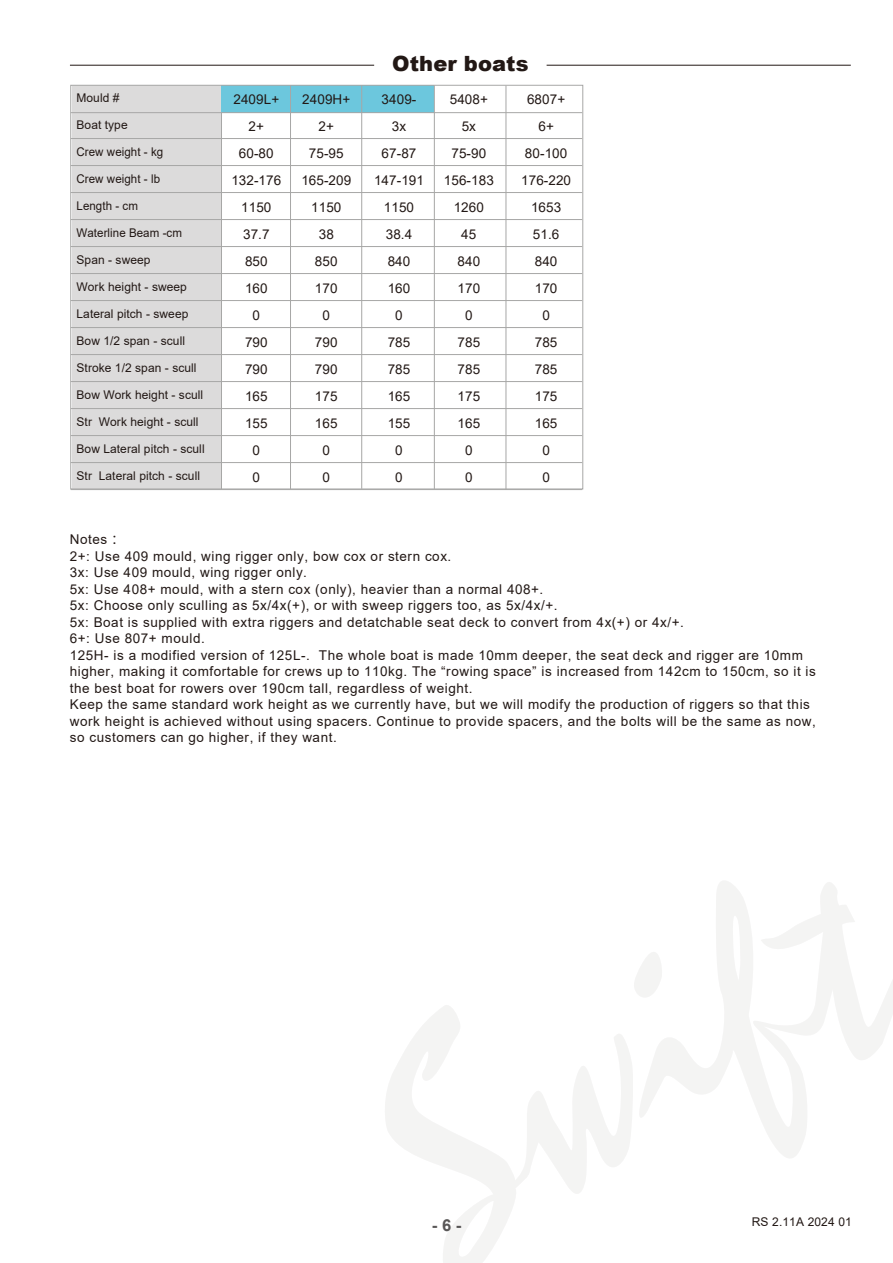
<style>
.page{position:relative;width:893px;height:1263px;background:#fff}
.page>*{position:absolute;margin:0;border:0;box-sizing:border-box;transform-origin:0 0}
.t1{font:900 21px "Arial";letter-spacing:.005em;color:#221815}
.t2{font:700 16.5px "Arial";color:#595757}
.t3{font:13.5px/16.5px "Arial";letter-spacing:.04em;color:#221815}
.t4{font:13.5px/27px "Arial";letter-spacing:.005em;color:#221815;text-align:center}
.t5{font:12px "Arial";letter-spacing:.005em;color:#221815}
.t6{font:12px "Arial";letter-spacing:.005em;color:#221815;scale:.96 1}
.s1{font-family:"Koz Go Pr 6 N"}
</style>
<div class="page">
<div style="left:72px;top:85px;width:149px;height:404px;background:#dcdbdb"></div>
<hr style="left:221px;top:85px;width:1px;height:404px;background:#a7a7a6">
<div style="left:221px;top:85px;width:213px;height:28px;background:#6cc7dd"></div>
<hr style="left:71px;top:489px;width:511px;height:1px;background:#a7a7a6">
<hr style="left:71px;top:138px;width:511px;height:1px;background:#a7a7a6">
<hr style="left:71px;top:165px;width:511px;height:1px;background:#a7a7a6">
<hr style="left:71px;top:192px;width:511px;height:1px;background:#a7a7a6">
<hr style="left:71px;top:219px;width:511px;height:1px;background:#a7a7a6">
<hr style="left:71px;top:246px;width:511px;height:1px;background:#a7a7a6">
<hr style="left:71px;top:273px;width:511px;height:1px;background:#a7a7a6">
<hr style="left:71px;top:300px;width:511px;height:1px;background:#a7a7a6">
<hr style="left:71px;top:327px;width:511px;height:1px;background:#a7a7a6">
<hr style="left:71px;top:354px;width:511px;height:1px;background:#a7a7a6">
<hr style="left:71px;top:381px;width:511px;height:1px;background:#a7a7a6">
<hr style="left:71px;top:408px;width:511px;height:1px;background:#a7a7a6">
<hr style="left:71px;top:435px;width:511px;height:1px;background:#a7a7a6">
<hr style="left:71px;top:462px;width:511px;height:1px;background:#a7a7a6">
<hr style="left:71px;top:112px;width:511px;height:1px;background:#a7a7a6">
<hr style="left:290px;top:85px;width:1px;height:404px;background:#a7a7a6">
<hr style="left:361px;top:85px;width:1px;height:404px;background:#a7a7a6">
<hr style="left:434px;top:85px;width:1px;height:404px;background:#a7a7a6">
<hr style="left:506px;top:86px;width:1px;height:403px;background:#a7a7a6">
<hr style="left:547px;top:65px;width:304px;height:1px;background:#221815">
<hr style="left:70px;top:65px;width:304px;height:1px;background:#221815">
<svg style="left:385px;top:1005px;width:248px;height:258px"></svg>
<svg style="left:634px;top:881px;width:259px;height:277px"></svg>
<p class="t5" style="left:77px;top:89px;width:45px">Mould #</p>
<p class="t5" style="left:77px;top:116px;width:53px">Boat type</p>
<p class="t6" style="left:77px;top:143px;width:92px">Crew weight - kg</p>
<p class="t6" style="left:77px;top:170px;width:89px">Crew weight - lb</p>
<p class="t6" style="left:77px;top:197px;width:66px">Length - cm</p>
<p class="t6" style="left:77px;top:224px;width:111px">Waterline Beam -cm</p>
<p class="t5" style="left:77px;top:251px;width:76px">Span - sweep</p>
<p class="t5" style="left:77px;top:278px;width:112px">Work height - sweep</p>
<p class="t5" style="left:77px;top:305px;width:113px">Lateral pitch - sweep</p>
<p class="t5" style="left:77px;top:332px;width:110px">Bow 1/2 span - scull</p>
<p class="t5" style="left:77px;top:359px;width:122px">Stroke 1/2 span - scull</p>
<p class="t5" style="left:77px;top:386px;width:128px">Bow Work height - scull</p>
<p class="t5" style="left:77px;top:413px;width:124px">Str Work height - scull</p>
<p class="t5" style="left:77px;top:440px;width:130px">Bow Lateral pitch - scull</p>
<p class="t5" style="left:77px;top:467px;width:125px">Str Lateral pitch - scull</p>
<p class="t4" style="left:231px;top:85px;width:51px">2409L+<br>2+<br>60-80<br>132-176<br>1150<br>37.7<br>850<br>160<br>0<br>790<br>790<br>165<br>155<br>0<br>0</p>
<p class="t4" style="left:301px;top:85px;width:51px">2409H+<br>2+<br>75-95<br>165-209<br>1150<br>38<br>850<br>170<br>0<br>790<br>790<br>175<br>165<br>0<br>0</p>
<h1 class="t1" style="left:392px;top:49px;width:138px">Other boats</h1>
<p class="t4" style="left:374px;top:85px;width:51px">3409-<br>3x<br>67-87<br>147-191<br>1150<br>38.4<br>840<br>160<br>0<br>785<br>785<br>165<br>155<br>0<br>0</p>
<p class="t4" style="left:444px;top:85px;width:51px">5408+<br>5x<br>75-90<br>156-183<br>1260<br>45<br>840<br>170<br>0<br>785<br>785<br>175<br>165<br>0<br>0</p>
<p class="t4" style="left:521px;top:85px;width:51px">6807+<br>6+<br>80-100<br>176-220<br>1653<br>51.6<br>840<br>170<br>0<br>785<br>785<br>175<br>165<br>0<br>0</p>
<p class="t3" style="left:70px;top:531px;width:748px">Notes<span class="s1">：<br></span>2+: Use 409 mould, wing rigger only, bow cox or stern cox.<br>3x: Use 409 mould, wing rigger only.<br>5x: Use 408+ mould, with a stern cox (only), heavier than a normal 408+.<br>5x: Choose only sculling as 5x/4x(+), or with sweep riggers too, as 5x/4x/+.<br>5x: Boat is supplied with extra riggers and detatchable seat deck to convert from 4x(+) or 4x/+.<br>6+: Use 807+ mould.<br>125H- is a modified version of 125L-. The whole boat is made 10mm deeper, the seat deck and rigger are 10mm higher, making it comfortable for crews up to 110kg. The “rowing space” is increased from 142cm to 150cm, so it is the best boat for rowers over 190cm tall, regardless of weight.<br>Keep the same standard work height as we currently have, but we will modify the production of riggers so that this work height is achieved without using spacers. Continue to provide spacers, and the bolts will be the same as now, so customers can go higher, if they want.</p>
<p class="t2" style="left:432px;top:1213px;width:31px">- 6 -</p>
<p class="t5" style="left:752px;top:1213px;width:102px">RS 2.11A 2024 01</p>
</div>
